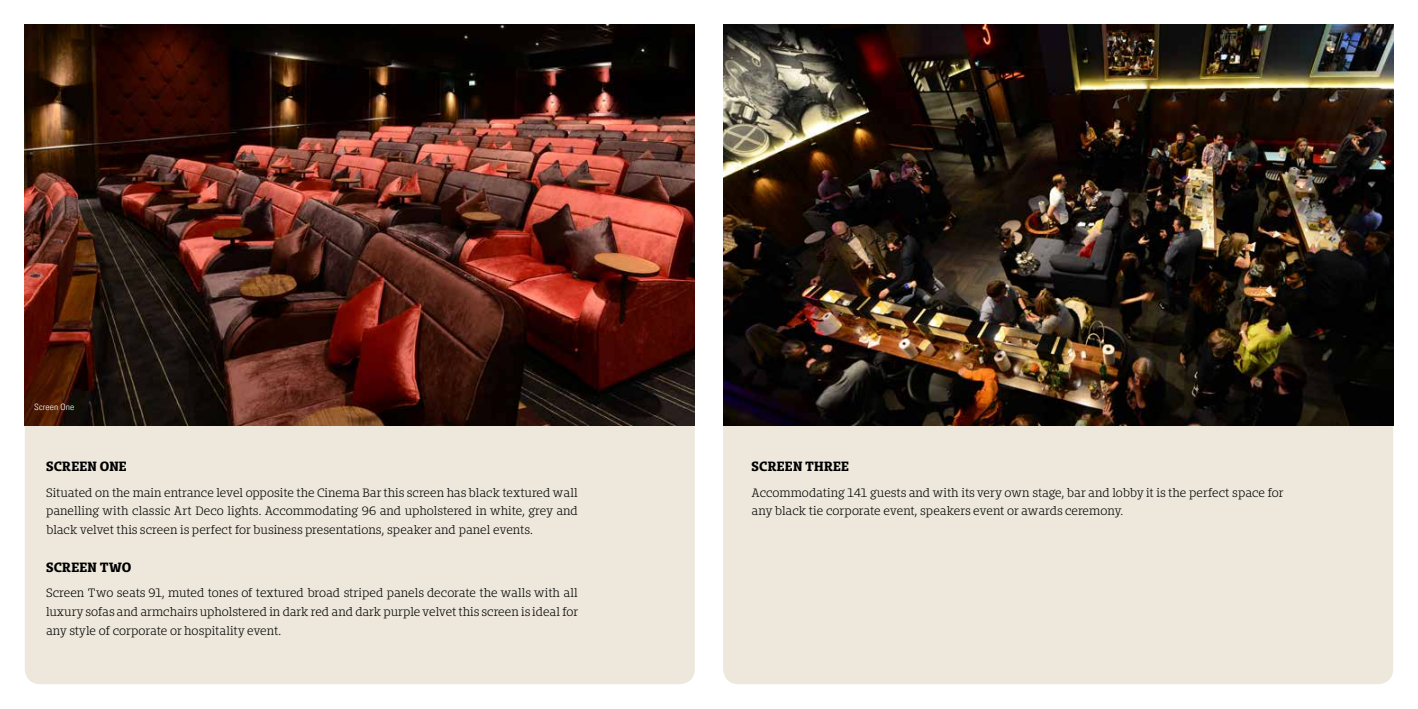
<style>
.page{position:relative;width:1418px;height:709px;background:#fff}
.page>*{position:absolute;margin:0;border:0;box-sizing:border-box;transform-origin:0 0}
.t1{font:700 12.5px "Bommer Slab";letter-spacing:.01em;color:#000}
.t2{font:300 11.25px/18.8px "Bommer Slab";color:#000;text-align:justify}
.t3{font:300 condensed 8.75px "Univers LT";letter-spacing:.01em;color:#fff;scale:1.08 1}
</style>
<div class="page">
<div style="left:25px;top:425px;width:669px;height:259px;background:#ede8db"></div>
<div style="left:723px;top:425px;width:670px;height:259px;background:#ede8db"></div>
<img style="left:25px;top:25px;width:669px;height:400px">
<img style="left:723px;top:25px;width:670px;height:400px">
<p class="t3" style="left:34px;top:402px;width:39px">Screen One</p>
<p class="t1" style="left:46px;top:456px;width:82px">SCREEN ONE</p>
<p class="t2" style="left:46px;top:483px;width:533px">Situated on the main entrance level opposite the Cinema Bar this screen has black textured wall panelling with classic Art Deco lights. Accommodating 96 and upholstered in white, grey and black velvet this screen is perfect for business presentations, speaker and panel events.</p>
<p class="t1" style="left:46px;top:557px;width:87px">SCREEN TWO</p>
<p class="t2" style="left:46px;top:584px;width:534px">Screen Two seats 91, muted tones of textured broad striped panels decorate the walls with all luxury sofas and armchairs upholstered in dark red and dark purple velvet this screen is ideal for any style of corporate or hospitality event.</p>
<p class="t1" style="left:751px;top:456px;width:99px">SCREEN THREE</p>
<p class="t2" style="left:751px;top:483px;width:534px">Accommodating 141 guests and with its very own stage, bar and lobby it is the perfect space for any black tie corporate event, speakers event or awards ceremony.</p>
</div>
